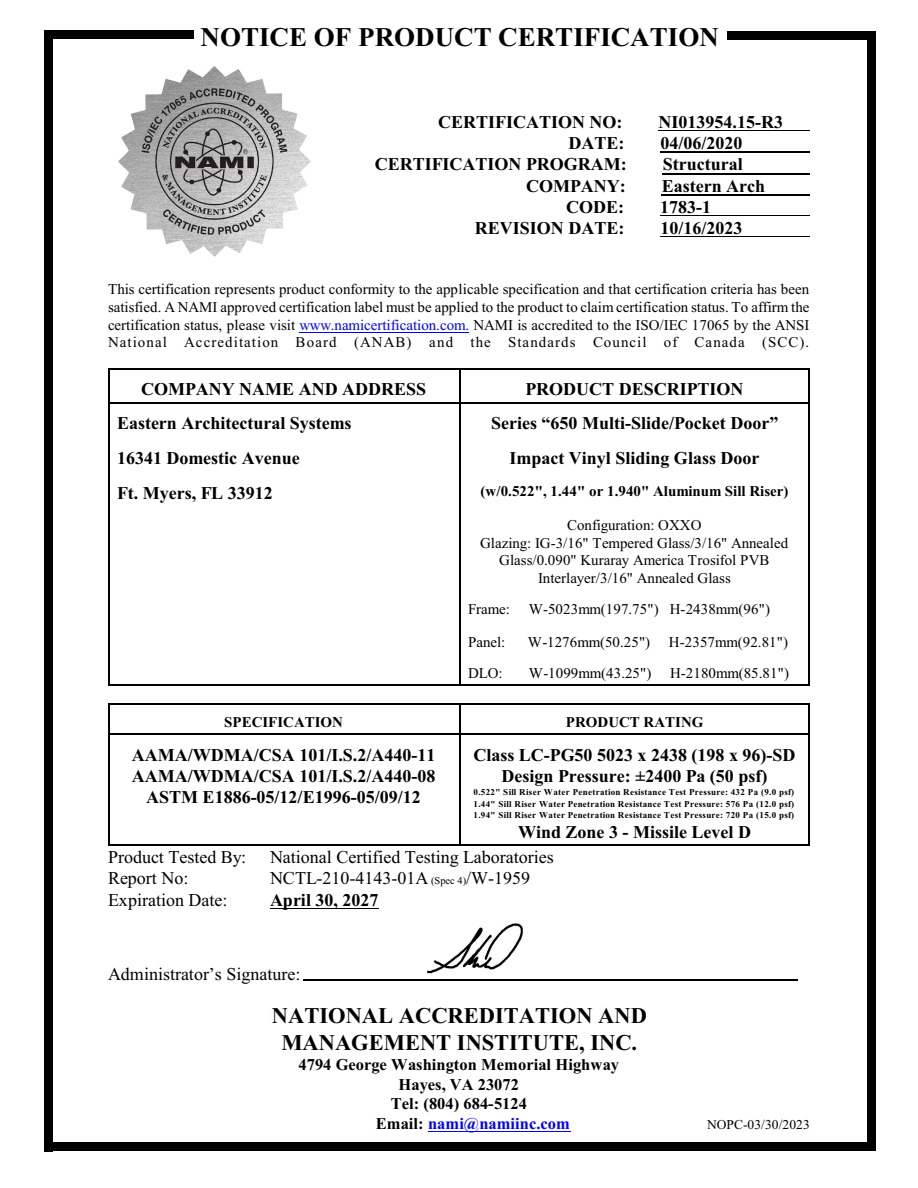
<style>
.page{position:relative;width:918px;height:1188px;background:#fff}
.page>*{position:absolute;margin:0;border:0;box-sizing:border-box;transform-origin:0 0}
.t1{font:700 27px "Times New Roman";color:#000}
.t2{font:700 22.5px/26.2px "Times New Roman";color:#000;text-align:center}
.t3{font:700 18px/21.3px "Times New Roman";color:#000;text-align:center}
.t4{font:18px "Times New Roman";color:#000}
.t5{font:700 16.5px "Times New Roman";color:#000}
.t6{font:700 16.5px "Times New Roman";color:#00f}
.t7{font:15px/17.7px "Times New Roman";color:#000;text-align:justify}
.t8{font:700 15px "Times New Roman";color:#000}
.t9{font:13.5px "Times New Roman";letter-spacing:.005em;color:#000}
.t10{font:700 9px/11.6px "Times New Roman";letter-spacing:.035em;color:#000;text-align:justify}
.s1{color:#00f}
.s2{font-size:10.5px}
.s3{color:#000}
</style>
<div class="page">
<hr style="left:108px;top:369px;width:351px;height:1px;background:#000">
<hr style="left:108px;top:370px;width:1px;height:33px;background:#000">
<hr style="left:108px;top:402px;width:351px;height:1px;background:#000">
<hr style="left:809px;top:369px;width:1px;height:34px;background:#000">
<hr style="left:459px;top:369px;width:351px;height:1px;background:#000">
<hr style="left:459px;top:370px;width:1px;height:33px;background:#000">
<hr style="left:459px;top:402px;width:349px;height:1px;background:#000">
<hr style="left:108px;top:403px;width:1px;height:35px;background:#000">
<hr style="left:809px;top:403px;width:1px;height:35px;background:#000">
<hr style="left:459px;top:403px;width:1px;height:35px;background:#000">
<hr style="left:108px;top:438px;width:1px;height:34px;background:#000">
<hr style="left:809px;top:438px;width:1px;height:34px;background:#000">
<hr style="left:459px;top:438px;width:1px;height:34px;background:#000">
<hr style="left:108px;top:472px;width:1px;height:35px;background:#000">
<hr style="left:809px;top:472px;width:1px;height:35px;background:#000">
<hr style="left:459px;top:472px;width:1px;height:35px;background:#000">
<hr style="left:108px;top:507px;width:1px;height:84px;background:#000">
<hr style="left:809px;top:507px;width:1px;height:84px;background:#000">
<hr style="left:459px;top:507px;width:1px;height:84px;background:#000">
<hr style="left:108px;top:591px;width:1px;height:33px;background:#000">
<hr style="left:809px;top:591px;width:1px;height:33px;background:#000">
<hr style="left:459px;top:591px;width:1px;height:33px;background:#000">
<hr style="left:108px;top:624px;width:1px;height:31px;background:#000">
<hr style="left:809px;top:624px;width:1px;height:31px;background:#000">
<hr style="left:459px;top:624px;width:1px;height:31px;background:#000">
<hr style="left:108px;top:685px;width:351px;height:1px;background:#000">
<hr style="left:108px;top:655px;width:1px;height:30px;background:#000">
<hr style="left:809px;top:655px;width:1px;height:31px;background:#000">
<hr style="left:459px;top:685px;width:351px;height:1px;background:#000">
<hr style="left:459px;top:655px;width:1px;height:30px;background:#000">
<hr style="left:108px;top:704px;width:351px;height:1px;background:#000">
<svg style="left:108px;top:705px;width:1px;height:28px"></svg>
<hr style="left:108px;top:733px;width:351px;height:1px;background:#000">
<hr style="left:809px;top:704px;width:1px;height:30px;background:#000">
<hr style="left:459px;top:704px;width:351px;height:1px;background:#000">
<svg style="left:459px;top:705px;width:1px;height:28px"></svg>
<hr style="left:459px;top:733px;width:349px;height:1px;background:#000">
<hr style="left:108px;top:845px;width:351px;height:1px;background:#000">
<hr style="left:108px;top:735px;width:1px;height:110px;background:#000">
<hr style="left:809px;top:735px;width:1px;height:111px;background:#000">
<hr style="left:459px;top:845px;width:351px;height:1px;background:#000">
<hr style="left:459px;top:735px;width:1px;height:110px;background:#000">
<img style="left:118px;top:66px;width:193px;height:191px">
<hr style="left:659px;top:130px;width:151px;height:1px;background:#000">
<hr style="left:660px;top:152px;width:150px;height:1px;background:#000">
<hr style="left:663px;top:173px;width:147px;height:1px;background:#000">
<hr style="left:662px;top:194px;width:148px;height:1px;background:#000">
<hr style="left:660px;top:215px;width:150px;height:1px;background:#000">
<hr style="left:660px;top:236px;width:150px;height:1px;background:#000">
<hr style="left:300px;top:332px;width:169px;height:1px;background:#00f">
<hr style="left:270px;top:908px;width:109px;height:1px;background:#000">
<hr style="left:428px;top:1131px;width:142px;height:1px;background:#00f">
<div style="left:867px;top:32px;width:8px;height:1119px;background:#000"></div>
<div style="left:728px;top:32px;width:147px;height:8px;background:#000"></div>
<div style="left:44px;top:31px;width:9px;height:1120px;background:#000"></div>
<div style="left:44px;top:30px;width:150px;height:9px;background:#000"></div>
<hr style="left:303px;top:979px;width:495px;height:2px;background:#000">
<div style="left:44px;top:1142px;width:831px;height:9px;background:#000"></div>
<img style="left:427px;top:923px;width:96px;height:51px">
<h1 class="t1" style="left:201px;top:28px;width:520px">NOTICE OF PRODUCT CERTIFICATION</h1>
<p class="t3" style="left:438px;top:113px;width:186px">CERTIFICATION NO:</p>
<p class="t3" style="left:659px;top:113px;width:126px">NI013954.15-R3</p>
<p class="t3" style="left:568px;top:134px;width:57px">DATE:</p>
<p class="t3" style="left:660px;top:134px;width:84px">04/06/2020</p>
<p class="t3" style="left:375px;top:155px;width:254px">CERTIFICATION PROGRAM:</p>
<p class="t3" style="left:663px;top:155px;width:81px">Structural</p>
<p class="t3" style="left:526px;top:177px;width:101px">COMPANY:</p>
<p class="t3" style="left:662px;top:177px;width:105px">Eastern Arch</p>
<p class="t3" style="left:566px;top:198px;width:59px">CODE:</p>
<p class="t3" style="left:660px;top:198px;width:52px">1783-1</p>
<p class="t3" style="left:475px;top:219px;width:151px">REVISION DATE:</p>
<p class="t3" style="left:660px;top:219px;width:84px">10/16/2023</p>
<p class="t7" style="left:108px;top:282px;width:703px">This certification represents product conformity to the applicable specification and that certification criteria has been satisfied. A NAMI approved certification label must be applied to the product to claim certification status. To affirm the certification status, please visit <span class="s1">www.namicertification.com.</span> NAMI is accredited to the ISO/IEC 17065 by the ANSI National Accreditation Board (ANAB) and the Standards Council of Canada (SCC).</p>
<p class="t3" style="left:141px;top:380px;width:287px">COMPANY NAME AND ADDRESS</p>
<p class="t3" style="left:525px;top:380px;width:220px">PRODUCT DESCRIPTION</p>
<p class="t3" style="left:117px;top:415px;width:236px">Eastern Architectural Systems</p>
<p class="t3" style="left:491px;top:415px;width:289px">Series “650 Multi-Slide/Pocket Door”</p>
<p class="t3" style="left:117px;top:449px;width:184px">16341 Domestic Avenue</p>
<p class="t3" style="left:510px;top:449px;width:252px">Impact Vinyl Sliding Glass Door</p>
<p class="t3" style="left:117px;top:484px;width:157px">Ft. Myers, FL 33912</p>
<p class="t8" style="left:481px;top:485px;width:309px">(w/0.522", 1.44" or 1.940" Aluminum Sill Riser)</p>
<p class="t7" style="left:480px;top:517px;width:309px;text-align:center">Configuration: OXXO<br>Glazing: IG-3/16" Tempered Glass/3/16" Annealed Glass/0.090" Kuraray America Trosifol PVB Interlayer/3/16" Annealed Glass</p>
<p class="t7" style="left:468px;top:601px;width:303px">Frame: W-5023mm(197.75") H-2438mm(96")</p>
<p class="t7" style="left:468px;top:635px;width:39px">Panel:</p>
<p class="t7" style="left:528px;top:635px;width:124px">W-1276mm(50.25")</p>
<p class="t7" style="left:669px;top:635px;width:121px">H-2357mm(92.81")</p>
<p class="t7" style="left:468px;top:666px;width:36px">DLO:</p>
<p class="t7" style="left:529px;top:666px;width:124px">W-1099mm(43.25")</p>
<p class="t7" style="left:670px;top:666px;width:120px">H-2180mm(85.81")</p>
<p class="t8" style="left:224px;top:717px;width:120px">SPECIFICATION</p>
<p class="t8" style="left:566px;top:717px;width:139px">PRODUCT RATING</p>
<p class="t3" style="left:132px;top:746px;width:305px">AAMA/WDMA/CSA 101/I.S.2/A440-11<br>AAMA/WDMA/CSA 101/I.S.2/A440-08<br>ASTM E1886-05/12/E1996-05/09/12</p>
<p class="t3" style="left:474px;top:746px;width:323px">Class LC-PG50 5023 x 2438 (198 x 96)-SD<br>Design Pressure: ±2400 Pa (50 psf)</p>
<p class="t10" style="left:474px;top:788px;width:322px">0.522" Sill Riser Water Penetration Resistance Test Pressure: 432 Pa (9.0 psf)<br>1.44" Sill Riser Water Penetration Resistance Test Pressure: 576 Pa (12.0 psf)<br>1.94" Sill Riser Water Penetration Resistance Test Pressure: 720 Pa (15.0 psf)</p>
<p class="t3" style="left:518px;top:823px;width:235px">Wind Zone 3 - Missile Level D</p>
<p class="t4" style="left:108px;top:851px;width:140px">Product Tested By:</p>
<p class="t4" style="left:270px;top:851px;width:285px">National Certified Testing Laboratories</p>
<p class="t4" style="left:108px;top:872px;width:82px">Report No:</p>
<p class="t4" style="left:270px;top:872px;width:262px">NCTL-210-4143-01A <span class="s2">(Spec 4)</span>/W-1959</p>
<p class="t4" style="left:108px;top:893px;width:121px">Expiration Date:</p>
<p class="t3" style="left:270px;top:891px;width:110px">April 30, 2027</p>
<p class="t4" style="left:108px;top:968px;width:194px">Administrator’s Signature:</p>
<h2 class="t2" style="left:272px;top:1005px;width:376px">NATIONAL ACCREDITATION AND<br>MANAGEMENT INSTITUTE, INC.</h2>
<p class="t5" style="left:299px;top:1059px;width:322px">4794 George Washington Memorial Highway</p>
<p class="t5" style="left:399px;top:1079px;width:122px">Hayes, VA 23072</p>
<p class="t5" style="left:391px;top:1098px;width:138px">Tel: (804) 684-5124</p>
<p class="t6" style="left:376px;top:1117px;width:195px"><span class="s3">Email:</span> nami@namiinc.com</p>
<p class="t9" style="left:707px;top:1119px;width:104px">NOPC-03/30/2023</p>
</div>
